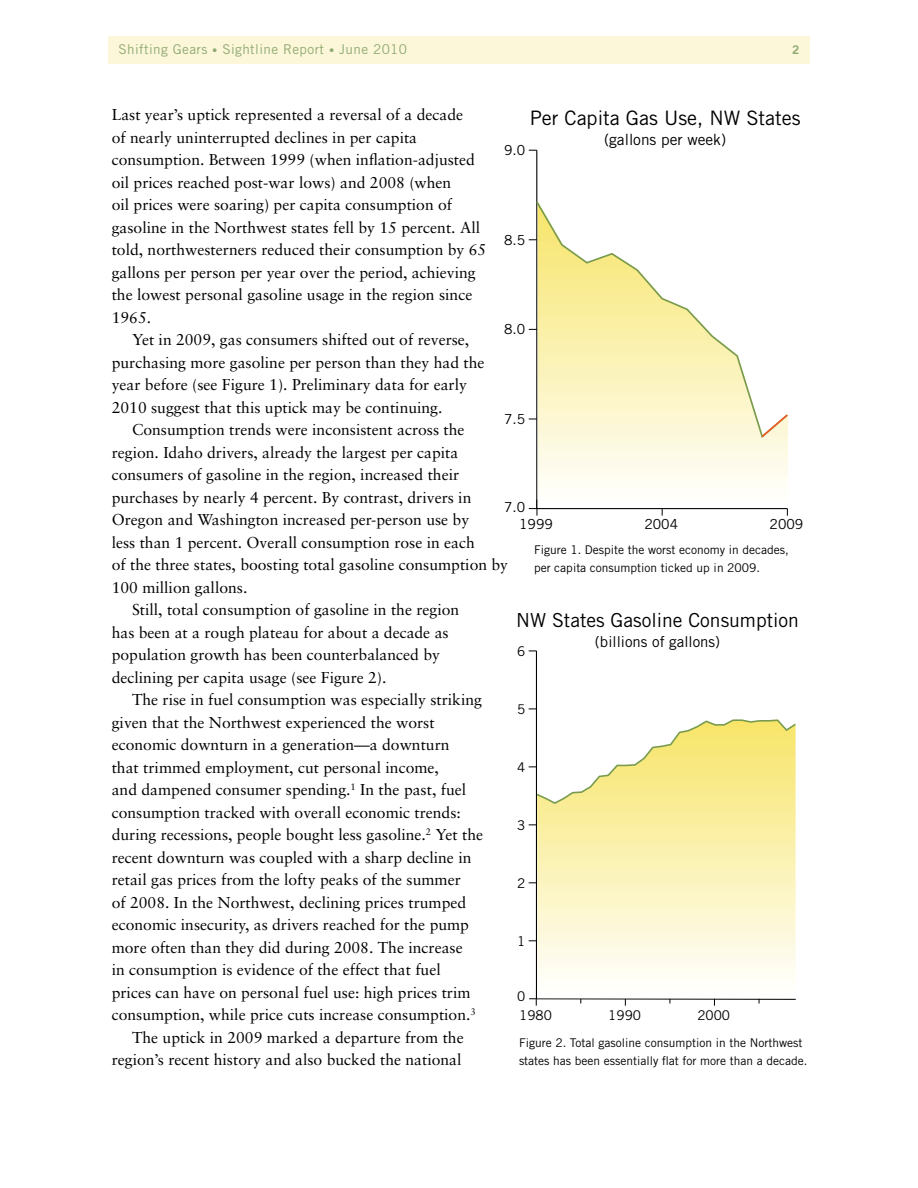
<style>
.page{position:relative;width:918px;height:1188px;background:#fff}
.page>*{position:absolute;margin:0;border:0;box-sizing:border-box;transform-origin:0 0}
.t1{font:19.95px "Trade Gothic LT Std";color:#000}
.t2{font:19.35px "Trade Gothic LT Std";color:#000}
.t3{font:15.75px/22.5px "Sabon";color:#000}
.t4{font:15.45px "Trade Gothic LT Std";color:#000}
.t5{font:15px "Trade Gothic LT Std";color:#000}
.t6{font:13.8px "Trade Gothic LT Std";color:#000}
.t7{font:13.5px "Trade Gothic LT";letter-spacing:.03em;color:#8faa73}
.t8{font:13.35px "Trade Gothic LT Std";color:#000}
.t9{font:12px/18px "Trade Gothic LT Std";color:#000}
.t10{font:12px "Trade Gothic LT Bold Two";color:#8faa73}
.s1{font-size:10.5px}
</style>
<div class="page">
<div style="left:108px;top:36px;width:702px;height:28px;background:#fdf7d9"></div>
<hr style="left:537px;top:508px;width:250px;height:1px;background:#000">
<hr style="left:536px;top:150px;width:1px;height:359px;background:#000">
<svg style="left:529px;top:500px;width:9px;height:16px"></svg>
<svg style="left:538px;top:439px;width:250px;height:44px"></svg>
<svg style="left:535px;top:200px;width:225px;height:239px"></svg>
<svg style="left:760px;top:414px;width:28px;height:25px"></svg>
<hr style="left:536px;top:651px;width:1px;height:348px;background:#000">
<svg style="left:529px;top:990px;width:267px;height:16px"></svg>
<svg style="left:537px;top:805px;width:259px;height:193px"></svg>
<svg style="left:529px;top:719px;width:267px;height:86px"></svg>
<p class="t7" style="left:118px;top:41px;width:290px">Shifting Gears <span class="s1">•</span> Sightline Report <span class="s1">•</span> June 2010</p>
<p class="t10" style="left:792px;top:42px;width:9px">2</p>
<p class="t3" style="left:112px;top:103px;width:376px">Last year’s uptick represented a reversal of a decade<br>of nearly uninterrupted declines in per capita consumption. Between 1999 (when inflation-adjusted oil prices reached post-war lows) and 2008 (when<br>oil prices were soaring) per capita consumption of gasoline in the Northwest states fell by 15 percent. All told, northwesterners reduced their consumption by 65 gallons per person per year over the period, achieving the lowest personal gasoline usage in the region since 1965.</p>
<p class="t3" style="left:112px;top:328px;width:374px;text-indent:20px">Yet in 2009, gas consumers shifted out of reverse, purchasing more gasoline per person than they had the year before (see Figure 1). Preliminary data for early 2010 suggest that this uptick may be continuing.</p>
<p class="t3" style="left:132px;top:418px;width:334px">Consumption trends were inconsistent across the</p>
<p class="t3" style="left:112px;top:441px;width:348px">region. Idaho drivers, already the largest per capita</p>
<p class="t3" style="left:112px;top:463px;width:349px">consumers of gasoline in the region, increased their</p>
<p class="t3" style="left:112px;top:486px;width:361px">purchases by nearly 4 percent. By contrast, drivers in</p>
<p class="t3" style="left:112px;top:508px;width:359px">Oregon and Washington increased per-person use by</p>
<p class="t3" style="left:112px;top:531px;width:365px">less than 1 percent. Overall consumption rose in each</p>
<p class="t3" style="left:112px;top:553px;width:398px">of the three states, boosting total gasoline consumption by</p>
<p class="t3" style="left:112px;top:576px;width:137px">100 million gallons.</p>
<p class="t3" style="left:132px;top:598px;width:329px">Still, total consumption of gasoline in the region</p>
<p class="t3" style="left:112px;top:621px;width:338px">has been at a rough plateau for about a decade as</p>
<p class="t3" style="left:112px;top:643px;width:330px">population growth has been counterbalanced by</p>
<p class="t3" style="left:112px;top:666px;width:276px">declining per capita usage (see Figure 2).</p>
<p class="t3" style="left:132px;top:688px;width:352px">The rise in fuel consumption was especially striking</p>
<p class="t3" style="left:112px;top:711px;width:324px">given that the Northwest experienced the worst</p>
<p class="t3" style="left:112px;top:733px;width:339px">economic downturn in a generation—a downturn</p>
<p class="t3" style="left:112px;top:756px;width:329px">that trimmed employment, cut personal income,</p>
<p class="t3" style="left:112px;top:778px;width:356px">and dampened consumer spending.<sup>1</sup> In the past, fuel</p>
<p class="t3" style="left:112px;top:801px;width:351px">consumption tracked with overall economic trends:</p>
<p class="t3" style="left:112px;top:823px;width:373px">during recessions, people bought less gasoline.<sup>2</sup> Yet the</p>
<p class="t3" style="left:112px;top:846px;width:361px">recent downturn was coupled with a sharp decline in</p>
<p class="t3" style="left:112px;top:868px;width:351px">retail gas prices from the lofty peaks of the summer</p>
<p class="t3" style="left:112px;top:891px;width:356px">of 2008. In the Northwest, declining prices trumped</p>
<p class="t3" style="left:112px;top:913px;width:359px">economic insecurity, as drivers reached for the pump</p>
<p class="t3" style="left:112px;top:936px;width:352px">more often than they did during 2008. The increase</p>
<p class="t3" style="left:112px;top:958px;width:331px">in consumption is evidence of the effect that fuel</p>
<p class="t3" style="left:112px;top:981px;width:360px">prices can have on personal fuel use: high prices trim</p>
<p class="t3" style="left:112px;top:1003px;width:366px">consumption, while price cuts increase consumption.<sup>3</sup></p>
<p class="t3" style="left:132px;top:1026px;width:333px">The uptick in 2009 marked a departure from the</p>
<p class="t3" style="left:112px;top:1048px;width:351px">region’s recent history and also bucked the national</p>
<p class="t1" style="left:530px;top:106px;width:272px">Per Capita Gas Use, NW States</p>
<p class="t4" style="left:604px;top:130px;width:124px">(gallons per week)</p>
<p class="t6" style="left:504px;top:142px;width:23px">9.0</p>
<p class="t6" style="left:504px;top:231px;width:23px">8.5</p>
<p class="t6" style="left:504px;top:321px;width:23px">8.0</p>
<p class="t6" style="left:504px;top:411px;width:23px">7.5</p>
<p class="t6" style="left:504px;top:499px;width:23px">7.0</p>
<p class="t6" style="left:519px;top:516px;width:35px">1999</p>
<p class="t6" style="left:644px;top:516px;width:35px">2004</p>
<p class="t6" style="left:770px;top:516px;width:35px">2009</p>
<p class="t9" style="left:534px;top:540px;width:256px">Figure 1. Despite the worst economy in decades, per capita consumption ticked up in 2009.</p>
<p class="t2" style="left:516px;top:609px;width:284px">NW States Gasoline Consumption</p>
<p class="t5" style="left:595px;top:632px;width:127px">(billions of gallons)</p>
<p class="t8" style="left:517px;top:643px;width:10px">6</p>
<p class="t8" style="left:517px;top:701px;width:10px">5</p>
<p class="t8" style="left:517px;top:759px;width:10px">4</p>
<p class="t8" style="left:517px;top:817px;width:10px">3</p>
<p class="t8" style="left:517px;top:875px;width:10px">2</p>
<p class="t8" style="left:517px;top:933px;width:10px">1</p>
<p class="t8" style="left:517px;top:989px;width:10px">0</p>
<p class="t8" style="left:519px;top:1007px;width:34px">1980</p>
<p class="t8" style="left:608px;top:1007px;width:34px">1990</p>
<p class="t8" style="left:697px;top:1007px;width:34px">2000</p>
<p class="t9" style="left:519px;top:1034px;width:290px">Figure 2. Total gasoline consumption in the Northwest states has been essentially flat for more than a decade.</p>
</div>
